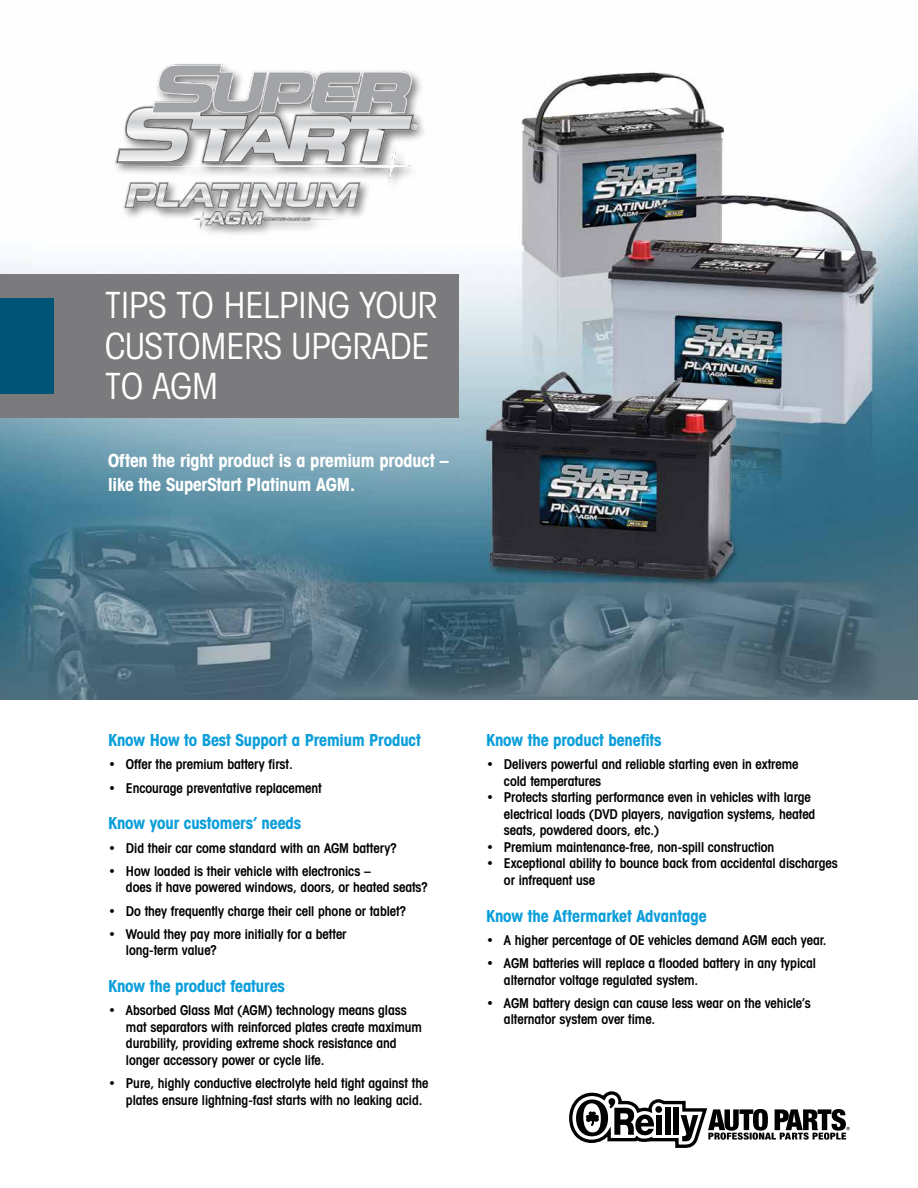
<style>
.page{position:relative;width:918px;height:1188px;background:#fff}
.page>*{position:absolute;margin:0;border:0;box-sizing:border-box;transform-origin:0 0}
.t1{font:condensed 36px/40.5px "Avant Garde IT Cby BT";color:#fff}
.t2{font:700 condensed 18px/24px "Avant Garde IT Cby BT";letter-spacing:-.005em;color:#fff}
.t3{font:700 condensed 16.5px "Avant Garde IT Cby BT";letter-spacing:-.005em;color:#0a9eda}
.t4{font:600 condensed 13.5px/16.5px "Avant Garde IT Cby BT";letter-spacing:-.005em;color:#000}
</style>
<div class="page">
<img style="left:0;top:72px;width:918px;height:627px">
<div style="left:0;top:274px;width:459px;height:143px;background:#7b7b7d"></div>
<div style="left:0;top:298px;width:54px;height:95px;background:#057"></div>
<svg style="left:569px;top:1091px;width:281px;height:57px"></svg>
<div style="left:112px;top:61px;width:317px;height:177px;background:#fefefe"></div>
<img style="left:109px;top:64px;width:315px;height:171px">
<h1 class="t1" style="left:105px;top:285px;width:333px">TIPS TO HELPING YOUR<br>CUSTOMERS UPGRADE<br>TO AGM</h1>
<h2 class="t2" style="left:108px;top:449px;width:342px">Often the right product is a premium product – like the SuperStart Platinum AGM.</h2>
<p class="t3" style="left:108px;top:730px;width:314px">Know How to Best Support a Premium Product</p>
<p class="t4" style="left:108px;top:756px;width:186px">• Offer the premium battery first.</p>
<p class="t4" style="left:108px;top:779px;width:215px">• Encourage preventative replacement</p>
<p class="t3" style="left:108px;top:813px;width:195px">Know your customers’ needs</p>
<p class="t4" style="left:108px;top:839px;width:290px">• Did their car come standard with an AGM battery?</p>
<p class="t4" style="left:126px;top:863px;width:303px;text-indent:-18px">• How loaded is their vehicle with electronics –<br>does it have powered windows, doors, or heated seats?</p>
<p class="t4" style="left:108px;top:902px;width:299px">• Do they frequently charge their cell phone or tablet?</p>
<p class="t4" style="left:126px;top:926px;width:222px;text-indent:-18px">• Would they pay more initially for a better long-term value?</p>
<p class="t3" style="left:108px;top:976px;width:178px">Know the product features</p>
<p class="t4" style="left:126px;top:1002px;width:297px;text-indent:-18px">• Absorbed Glass Mat (AGM) technology means glass mat separators with reinforced plates create maximum durability, providing extreme shock resistance and longer accessory power or cycle life.</p>
<p class="t4" style="left:126px;top:1075px;width:304px;text-indent:-18px">• Pure, highly conductive electrolyte held tight against the plates ensure lightning-fast starts with no leaking acid.</p>
<p class="t3" style="left:486px;top:730px;width:177px">Know the product benefits</p>
<p class="t4" style="left:504px;top:756px;width:296px;text-indent:-18px">• Delivers powerful and reliable starting even in extreme cold temperatures</p>
<p class="t4" style="left:504px;top:789px;width:313px;text-indent:-18px">• Protects starting performance even in vehicles with large electrical loads (DVD players, navigation systems, heated seats, powdered doors, etc.)</p>
<p class="t4" style="left:486px;top:839px;width:290px">• Premium maintenance-free, non-spill construction</p>
<p class="t4" style="left:504px;top:855px;width:335px;text-indent:-18px">• Exceptional ability to bounce back from accidental discharges or infrequent use</p>
<p class="t3" style="left:486px;top:906px;width:222px">Know the Aftermarket Advantage</p>
<p class="t4" style="left:486px;top:932px;width:342px">• A higher percentage of OE vehicles demand AGM each year.</p>
<p class="t4" style="left:504px;top:955px;width:314px;text-indent:-18px">• AGM batteries will replace a flooded battery in any typical alternator voltage regulated system.</p>
<p class="t4" style="left:504px;top:995px;width:308px;text-indent:-18px">• AGM battery design can cause less wear on the vehicle’s alternator system over time.</p>
</div>
